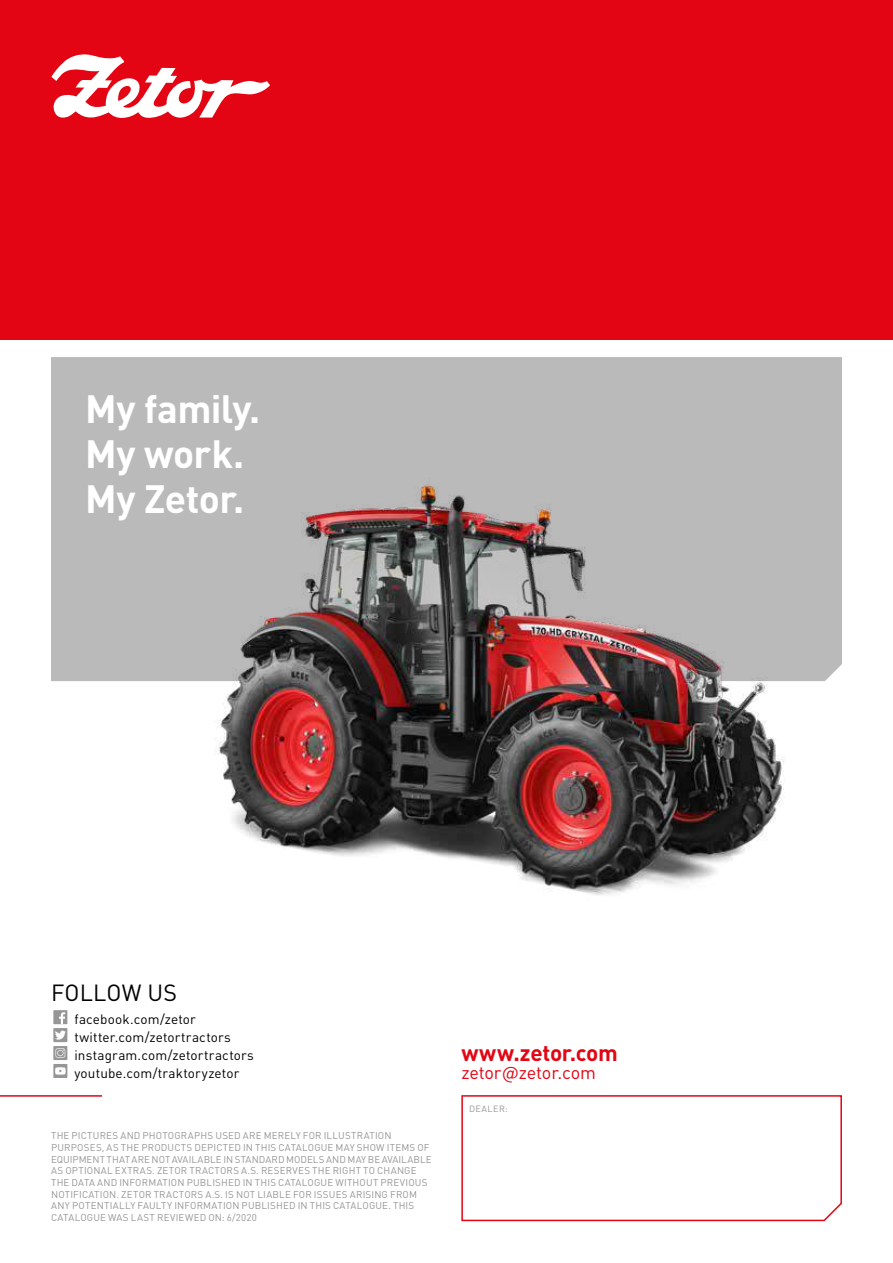
<style>
.page{position:relative;width:893px;height:1263px;background:#fff}
.page>*{position:absolute;margin:0;border:0;box-sizing:border-box;transform-origin:0 0}
.t1{font:700 39px/45px "DIN Pro";letter-spacing:-.015em;color:#fff}
.t2{font:23.1px "DIN Pro";letter-spacing:.005em;color:#000}
.t3{font:700 22.5px "DIN Pro";letter-spacing:-.01em;color:#e30513}
.t4{font:18px "DIN Pro";letter-spacing:-.01em;color:#e30513}
.t5{font:13.5px/18px "DIN Pro";letter-spacing:.01em;color:#000}
.t6{font:9.75px/11.7px "DIN Pro";letter-spacing:.02em;color:#969695}
.t7{font:9px "DIN Pro";letter-spacing:.05em;color:#969695}
</style>
<div class="page">
<div style="left:51px;top:357px;width:791px;height:324px;background:#bbbaba"></div>
<svg style="left:461px;top:1095px;width:381px;height:127px"></svg>
<div style="left:0;top:0;width:893px;height:339px;background:#e30513"></div>
<svg style="left:51px;top:54px;width:219px;height:64px"></svg>
<div style="left:53px;top:1010px;width:14px;height:14px;background:#969695"></div>
<div style="left:53px;top:1028px;width:14px;height:14px;background:#969695"></div>
<svg style="left:53px;top:1046px;width:14px;height:14px"></svg>
<div style="left:53px;top:1064px;width:14px;height:14px;background:#969695"></div>
<svg style="left:59px;top:1012px;width:6px;height:12px"></svg>
<svg style="left:55px;top:1030px;width:11px;height:9px"></svg>
<svg style="left:56px;top:1048px;width:9px;height:10px"></svg>
<svg style="left:55px;top:1067px;width:11px;height:8px"></svg>
<img style="left:129px;top:409px;width:713px;height:486px">
<hr style="left:0;top:1095px;width:102px;height:2px;background:#e30513">
<h1 class="t1" style="left:85px;top:385px;width:177px">My family.<br>My work.<br>My Zetor.</h1>
<h2 class="t2" style="left:51px;top:977px;width:128px">FOLLOW US</h2>
<h3 class="t5" style="left:74px;top:1009px;width:181px">facebook.com/zetor twitter.com/zetortractors instagram.com/zetortractors youtube.com/traktoryzetor</h3>
<p class="t6" style="left:51px;top:1129px;width:382px">THE PICTURES AND PHOTOGRAPHS USED ARE MERELY FOR ILLUSTRATION PURPOSES, AS THE PRODUCTS DEPICTED IN THIS CATALOGUE MAY SHOW ITEMS OF EQUIPMENT THAT ARE NOT AVAILABLE IN STANDARD MODELS AND MAY BE AVAILABLE AS OPTIONAL EXTRAS. ZETOR TRACTORS A.S. RESERVES THE RIGHT TO CHANGE THE DATA AND INFORMATION PUBLISHED IN THIS CATALOGUE WITHOUT PREVIOUS NOTIFICATION. ZETOR TRACTORS A.S. IS NOT LIABLE FOR ISSUES ARISING FROM ANY POTENTIALLY FAULTY INFORMATION PUBLISHED IN THIS CATALOGUE. THIS CATALOGUE WAS LAST REVIEWED ON: 6/2020</p>
<h3 class="t3" style="left:461px;top:1037px;width:158px">www.zetor.com</h3>
<h3 class="t4" style="left:461px;top:1060px;width:136px">zetor@zetor.com</h3>
<p class="t7" style="left:469px;top:1102px;width:40px">DEALER:</p>
</div>
